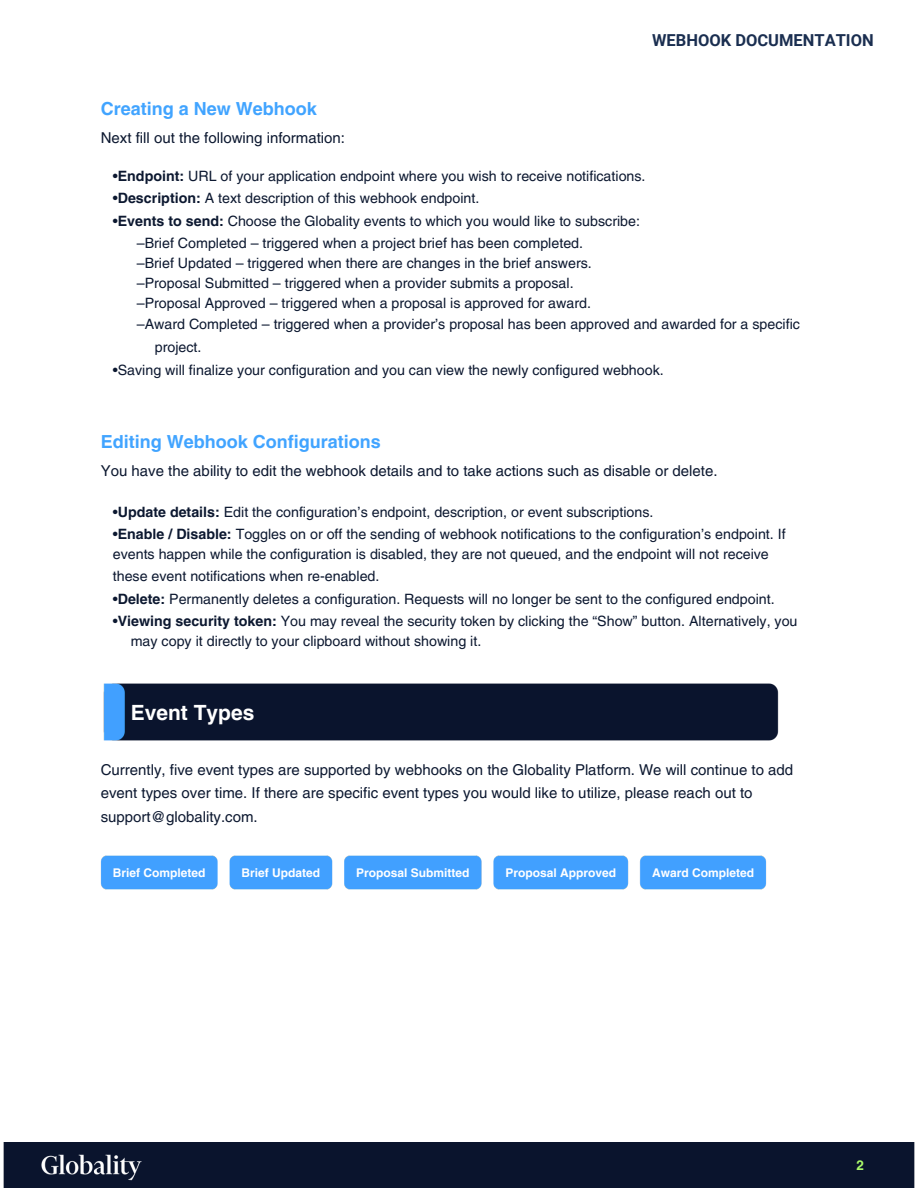
<style>
.page{position:relative;width:918px;height:1188px;background:#fff}
.page>*{position:absolute;margin:0;border:0;box-sizing:border-box;transform-origin:0 0}
.t1{font:700 21px "Helvetica LT Pro";color:#fff}
.t2{font:700 18px "Helvetica LT Pro";color:#41a4ff}
.t3{font:700 16.5px "Roboto";color:#1a2e50}
.t4{font:15px/23.7px "Helvetica LT Pro";color:#0c1830}
.t5{font:14.25px/20.2px "Helvetica LT Pro";color:#0c1830}
.t6{font:700 13.5px "Helvetica LT Pro";color:#aafa6a}
.t7{font:700 12px "Helvetica LT Pro";color:#fff}
.s1{font-weight:700}
</style>
<div class="page">
<div style="left:3px;top:1143px;width:912px;height:45px;background:#0a142d"></div>
<div style="left:103px;top:683px;width:676px;height:58px;background:#0a142d"></div>
<img style="left:100px;top:855px;width:667px;height:35px">
<img style="left:30px;top:1143px;width:124px;height:44px">
<h3 class="t2" style="left:101px;top:102px;width:218px">Creating a New Webhook</h3>
<h4 class="t4" style="left:101px;top:127px;width:246px">Next fill out the following information:</h4>
<h2 class="t3" style="left:652px;top:31px;width:223px">WEBHOOK DOCUMENTATION</h2>
<h4 class="t5" style="left:113px;top:167px;width:534px">•<span class="s1">Endpoint:</span> URL of your application endpoint where you wish to receive notifications.</h4>
<h4 class="t5" style="left:113px;top:189px;width:368px">•<span class="s1">Description:</span> A text description of this webhook endpoint.</h4>
<h4 class="t5" style="left:113px;top:212px;width:529px">•<span class="s1">Events to send:</span> Choose the Globality events to which you would like to subscribe:</h4>
<h4 class="t5" style="left:137px;top:234px;width:665px">–Brief Completed – triggered when a project brief has been completed.<br>–Brief Updated – triggered when there are changes in the brief answers.<br>–Proposal Submitted – triggered when a provider submits a proposal.<br>–Proposal Approved – triggered when a proposal is approved for award.<br>–Award Completed – triggered when a provider’s proposal has been approved and awarded for a specific</h4>
<h4 class="t5" style="left:155px;top:338px;width:48px">project.</h4>
<h4 class="t5" style="left:113px;top:361px;width:553px">•Saving will finalize your configuration and you can view the newly configured webhook.</h4>
<h3 class="t2" style="left:101px;top:435px;width:282px">Editing Webhook Configurations</h3>
<h4 class="t4" style="left:101px;top:460px;width:618px">You have the ability to edit the webhook details and to take actions such as disable or delete.</h4>
<h4 class="t5" style="left:113px;top:503px;width:542px">•<span class="s1">Update details:</span> Edit the configuration’s endpoint, description, or event subscriptions.</h4>
<h4 class="t5" style="left:113px;top:525px;width:674px;line-height:20.9px">•<span class="s1">Enable / Disable:</span> Toggles on or off the sending of webhook notifications to the configuration’s endpoint. If events happen while the configuration is disabled, they are not queued, and the endpoint will not receive these event notifications when re-enabled.</h4>
<h4 class="t5" style="left:113px;top:590px;width:663px">•<span class="s1">Delete:</span> Permanently deletes a configuration. Requests will no longer be sent to the configured endpoint.</h4>
<h4 class="t5" style="left:113px;top:612px;width:686px">•<span class="s1">Viewing security token:</span> You may reveal the security token by clicking the “Show” button. Alternatively, you</h4>
<h4 class="t5" style="left:131px;top:632px;width:352px">may copy it directly to your clipboard without showing it.</h4>
<h1 class="t1" style="left:131px;top:705px;width:125px">Event Types</h1>
<h4 class="t4" style="left:101px;top:759px;width:694px">Currently, five event types are supported by webhooks on the Globality Platform. We will continue to add event types over time. If there are specific event types you would like to utilize, please reach out to support@globality.com.</h4>
<p class="t7" style="left:113px;top:868px;width:94px">Brief Completed</p>
<p class="t7" style="left:241px;top:868px;width:80px">Brief Updated</p>
<p class="t7" style="left:356px;top:868px;width:115px">Proposal Submitted</p>
<p class="t7" style="left:505px;top:868px;width:112px">Proposal Approved</p>
<p class="t7" style="left:652px;top:868px;width:103px">Award Completed</p>
<p class="t6" style="left:856px;top:1160px;width:9px">2</p>
</div>
